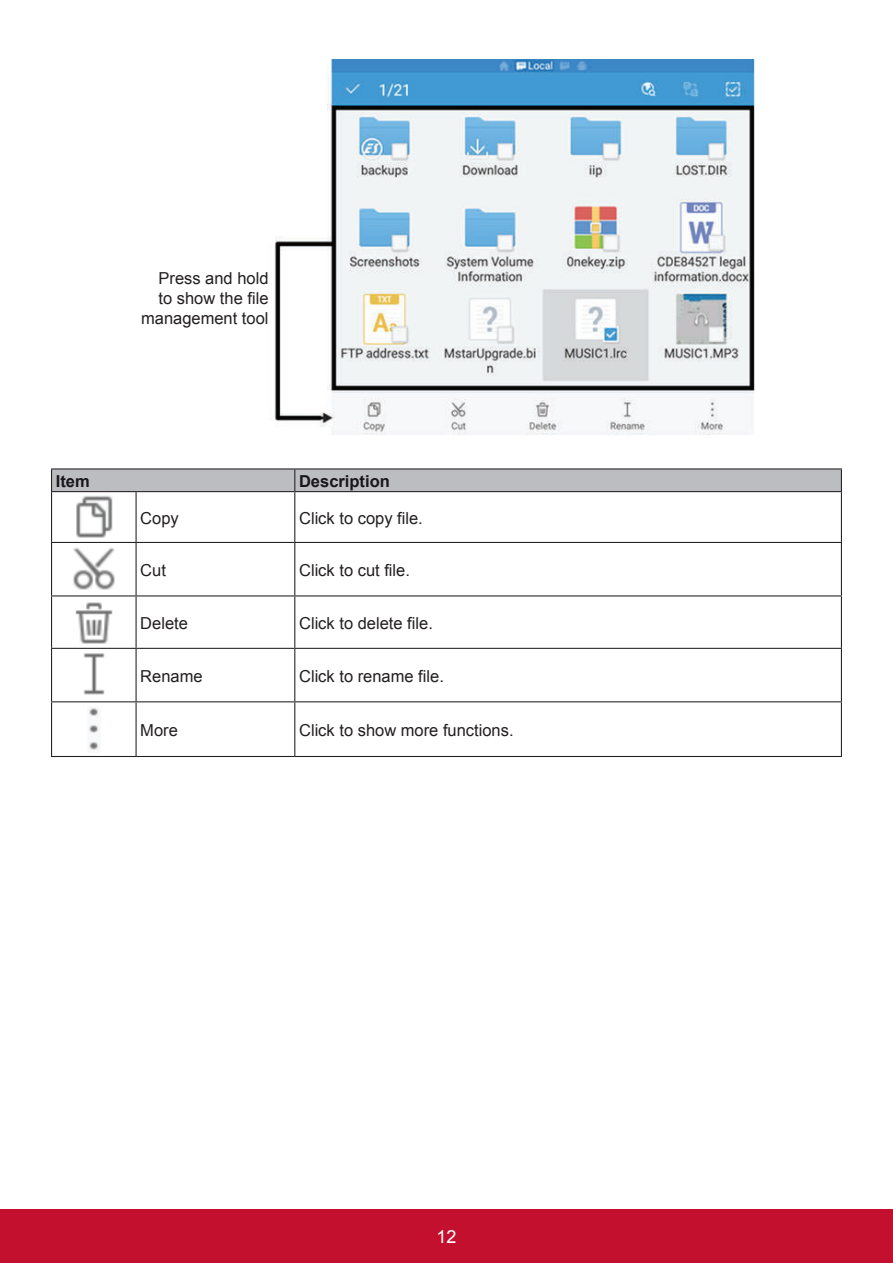
<style>
.page{position:relative;width:893px;height:1263px;background:#fff}
.page>*{position:absolute;margin:0;border:0;box-sizing:border-box;transform-origin:0 0}
.t1{font:18px "Arial";color:#fff}
.t2{font:16.5px/19.8px "Arial";color:#231f20;text-align:right}
.t3{font:700 16.5px "Arial";color:#1a161a}
</style>
<div class="page">
<div style="left:0;top:1210px;width:893px;height:53px;background:#c3102f"></div>
<img style="left:274px;top:60px;width:481px;height:375px">
<hr style="left:51px;top:468px;width:85px;height:1px;background:#231f20">
<hr style="left:136px;top:468px;width:159px;height:1px;background:#231f20">
<hr style="left:295px;top:468px;width:547px;height:1px;background:#231f20">
<div style="left:51px;top:469px;width:791px;height:22px;background:#bcbdc0"></div>
<hr style="left:51px;top:491px;width:85px;height:1px;background:#231f20">
<hr style="left:51px;top:492px;width:1px;height:50px;background:#231f20">
<hr style="left:136px;top:491px;width:159px;height:1px;background:#231f20">
<hr style="left:136px;top:492px;width:1px;height:50px;background:#231f20">
<hr style="left:295px;top:491px;width:547px;height:1px;background:#231f20">
<hr style="left:294px;top:492px;width:1px;height:50px;background:#231f20">
<hr style="left:841px;top:492px;width:1px;height:50px;background:#231f20">
<hr style="left:51px;top:542px;width:85px;height:1px;background:#231f20">
<hr style="left:51px;top:543px;width:1px;height:52px;background:#231f20">
<hr style="left:136px;top:542px;width:159px;height:1px;background:#231f20">
<hr style="left:136px;top:543px;width:1px;height:52px;background:#231f20">
<hr style="left:295px;top:542px;width:547px;height:1px;background:#231f20">
<hr style="left:294px;top:543px;width:1px;height:52px;background:#231f20">
<hr style="left:841px;top:543px;width:1px;height:52px;background:#231f20">
<hr style="left:51px;top:595px;width:85px;height:1px;background:#231f20">
<hr style="left:51px;top:596px;width:1px;height:52px;background:#231f20">
<hr style="left:136px;top:595px;width:159px;height:1px;background:#231f20">
<hr style="left:136px;top:596px;width:1px;height:52px;background:#231f20">
<hr style="left:295px;top:595px;width:547px;height:1px;background:#231f20">
<hr style="left:294px;top:596px;width:1px;height:52px;background:#231f20">
<hr style="left:841px;top:596px;width:1px;height:52px;background:#231f20">
<hr style="left:51px;top:648px;width:85px;height:1px;background:#231f20">
<hr style="left:51px;top:649px;width:1px;height:52px;background:#231f20">
<hr style="left:136px;top:648px;width:159px;height:1px;background:#231f20">
<hr style="left:136px;top:649px;width:1px;height:52px;background:#231f20">
<hr style="left:295px;top:648px;width:547px;height:1px;background:#231f20">
<hr style="left:294px;top:649px;width:1px;height:52px;background:#231f20">
<hr style="left:841px;top:649px;width:1px;height:52px;background:#231f20">
<hr style="left:51px;top:701px;width:85px;height:1px;background:#231f20">
<hr style="left:51px;top:702px;width:1px;height:54px;background:#231f20">
<hr style="left:136px;top:701px;width:159px;height:1px;background:#231f20">
<hr style="left:136px;top:702px;width:1px;height:54px;background:#231f20">
<hr style="left:295px;top:701px;width:547px;height:1px;background:#231f20">
<hr style="left:294px;top:702px;width:1px;height:54px;background:#231f20">
<hr style="left:841px;top:702px;width:1px;height:54px;background:#231f20">
<hr style="left:51px;top:756px;width:85px;height:1px;background:#231f20">
<hr style="left:136px;top:756px;width:159px;height:1px;background:#231f20">
<hr style="left:295px;top:756px;width:547px;height:1px;background:#231f20">
<img style="left:76px;top:496px;width:37px;height:42px">
<img style="left:73px;top:548px;width:42px;height:42px">
<img style="left:75px;top:602px;width:38px;height:42px">
<img style="left:83px;top:653px;width:22px;height:42px">
<img style="left:89px;top:708px;width:10px;height:42px">
<p class="t2" style="left:141px;top:270px;width:129px">Press and hold to show the file management tool</p>
<p class="t3" style="left:56px;top:475px;width:35px">Item</p>
<p class="t3" style="left:299px;top:475px;width:92px">Description</p>
<p class="t2" style="left:140px;top:510px;width:40px">Copy</p>
<p class="t2" style="left:299px;top:510px;width:125px">Click to copy file.</p>
<p class="t2" style="left:140px;top:562px;width:27px">Cut</p>
<p class="t2" style="left:299px;top:562px;width:112px">Click to cut file.</p>
<p class="t2" style="left:140px;top:615px;width:49px">Delete</p>
<p class="t2" style="left:299px;top:615px;width:135px">Click to delete file.</p>
<p class="t2" style="left:140px;top:668px;width:64px">Rename</p>
<p class="t2" style="left:299px;top:668px;width:146px">Click to rename file.</p>
<p class="t2" style="left:140px;top:722px;width:39px">More</p>
<p class="t2" style="left:299px;top:722px;width:216px">Click to show more functions.</p>
<p class="t1" style="left:436px;top:1230px;width:22px">12</p>
</div>
